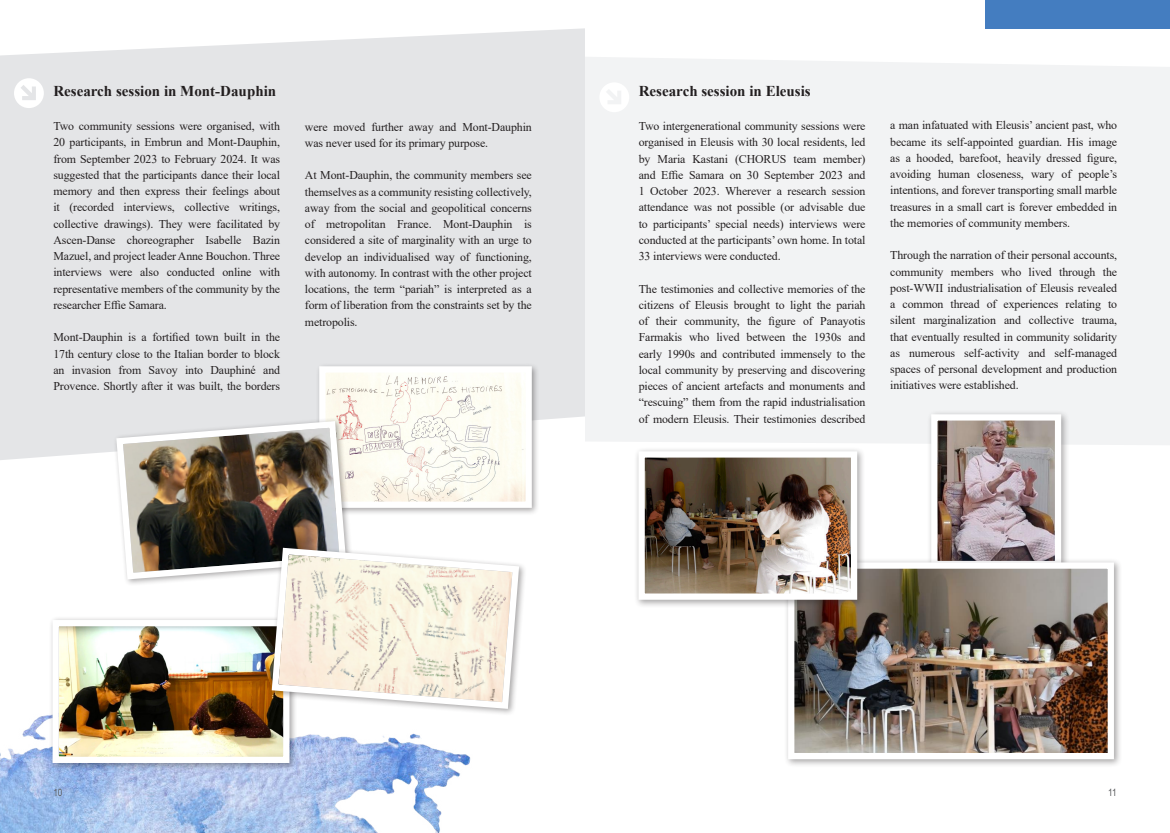
<style>
.page{position:relative;width:1170px;height:833px;background:#fff}
.page>*{position:absolute;margin:0;border:0;box-sizing:border-box;transform-origin:0 0}
.t1{font:700 15px "Times New Roman";color:#231f20}
.t2{font:11.88px/16.2px "Times New Roman";letter-spacing:-.01em;color:#231f20;text-align:justify}
.t3{font:10px "Arial Narrow";color:#57585a}
</style>
<div class="page">
<img style="left:0;top:715px;width:471px;height:118px">
<div style="left:585px;top:57px;width:584px;height:388px;background:#f2f3f4"></div>
<div style="left:0;top:28px;width:585px;height:432px;background:#e4e5e7"></div>
<svg style="left:14px;top:78px;width:30px;height:30px"></svg>
<svg style="left:599px;top:82px;width:30px;height:30px"></svg>
<div style="left:315px;top:362px;width:224px;height:154px;background:#231f20;opacity:.4"></div>
<svg style="left:113px;top:363px;width:422px;height:220px"></svg>
<div style="left:49px;top:616px;width:248px;height:155px;background:#231f20;opacity:.4"></div>
<img style="left:49px;top:617px;width:243px;height:149px">
<div style="left:268px;top:544px;width:258px;height:172px;background:#231f20;opacity:.4"></div>
<svg style="left:268px;top:544px;width:254px;height:168px"></svg>
<div style="left:926px;top:409px;width:144px;height:167px;background:#231f20;opacity:.4"></div>
<img style="left:928px;top:411px;width:136px;height:147px">
<div style="left:985px;top:0;width:184px;height:28px;background:#447dc0"></div>
<div style="left:783px;top:558px;width:338px;height:209px;background:#231f20;opacity:.4"></div>
<img style="left:785px;top:559px;width:331px;height:203px">
<div style="left:634px;top:447px;width:231px;height:161px;background:#231f20;opacity:.4"></div>
<img style="left:635px;top:448px;width:225px;height:155px">
<p class="t1" style="left:53px;top:85px;width:224px">Research session in Mont-Dauphin</p>
<p class="t2" style="left:53px;top:119px;width:228px">Two community sessions were organised, with 20 participants, in Embrun and Mont-Dauphin, from September 2023 to February 2024. It was suggested that the participants dance their local memory and then express their feelings about it (recorded interviews, collective writings, collective drawings). They were facilitated by Ascen-Danse choreographer Isabelle Bazin Mazuel, and project leader Anne Bouchon. Three interviews were also conducted online with representative members of the community by the researcher Effie Samara.</p>
<p class="t2" style="left:53px;top:329px;width:228px">Mont-Dauphin is a fortified town built in the 17th century close to the Italian border to block an invasion from Savoy into Dauphiné and Provence. Shortly after it was built, the borders</p>
<p class="t2" style="left:305px;top:119px;width:228px">were moved further away and Mont-Dauphin was never used for its primary purpose.</p>
<p class="t2" style="left:305px;top:168px;width:228px">At Mont-Dauphin, the community members see themselves as a community resisting collectively, away from the social and geopolitical concerns of metropolitan France. Mont-Dauphin is considered a site of marginality with an urge to develop an individualised way of functioning, with autonomy. In contrast with the other project locations, the term “pariah” is interpreted as a form of liberation from the constraints set by the metropolis.</p>
<p class="t1" style="left:638px;top:85px;width:173px">Research session in Eleusis</p>
<p class="t2" style="left:638px;top:119px;width:228px">Two intergenerational community sessions were organised in Eleusis with 30 local residents, led by Maria Kastani (CHORUS team member) and Effie Samara on 30 September 2023 and 1 October 2023. Wherever a research session attendance was not possible (or advisable due to participants’ special needs) interviews were conducted at the participants’ own home. In total 33 interviews were conducted.</p>
<p class="t2" style="left:638px;top:282px;width:228px">The testimonies and collective memories of the citizens of Eleusis brought to light the pariah of their community, the figure of Panayotis Farmakis who lived between the 1930s and early 1990s and contributed immensely to the local community by preserving and discovering pieces of ancient artefacts and monuments and “rescuing” them from the rapid industrialisation of modern Eleusis. Their testimonies described</p>
<p class="t2" style="left:890px;top:118px;width:228px">a man infatuated with Eleusis’ ancient past, who became its self-appointed guardian. His image as a hooded, barefoot, heavily dressed figure, avoiding human closeness, wary of people’s intentions, and forever transporting small marble treasures in a small cart is forever embedded in the memories of community members.</p>
<p class="t2" style="left:890px;top:248px;width:228px">Through the narration of their personal accounts, community members who lived through the post-WWII industrialisation of Eleusis revealed a common thread of experiences relating to silent marginalization and collective trauma, that eventually resulted in community solidarity as numerous self-activity and self-managed spaces of personal development and production initiatives were established.</p>
<p class="t3" style="left:53px;top:788px;width:11px">10</p>
<p class="t3" style="left:1108px;top:788px;width:10px">11</p>
</div>
